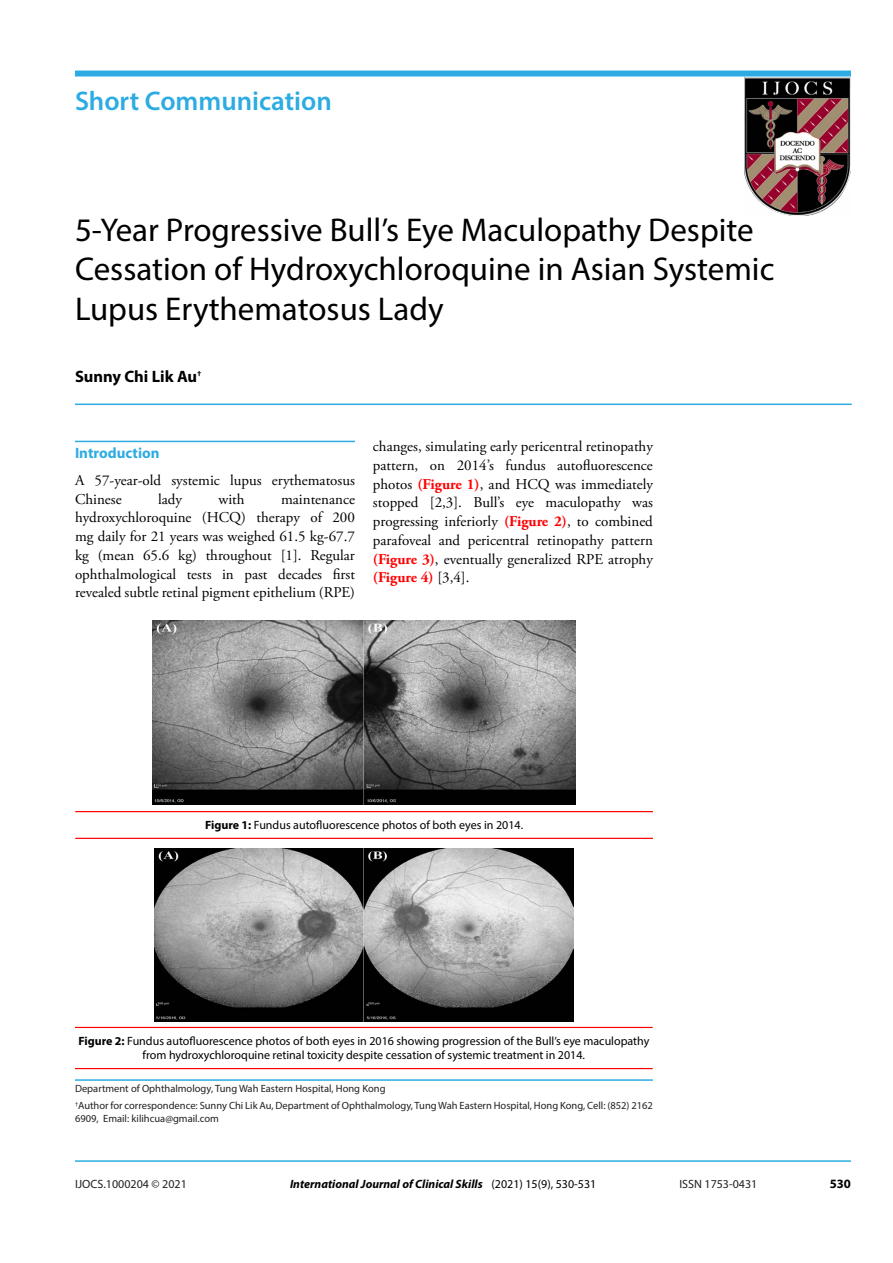
<style>
.page{position:relative;width:893px;height:1263px;background:#fff}
.page>*{position:absolute;margin:0;border:0;box-sizing:border-box;transform-origin:0 0}
.t1{font:33px/39.6px "Myriad Pro";color:#000}
.t2{font:600 27px "Myriad Pro";color:#2cace2}
.t3{font:700 16.5px "Myriad Pro";color:#000}
.t4{font:15px/18.8px "Adobe Garamond Pro";color:#000;text-align:justify}
.t5{font:700 15px "Myriad Pro";color:#2cace2}
.t6{font:700 12.75px "Myriad Pro";color:#000}
.t7{font:12px/14.4px "Myriad Pro";color:#000;text-align:center}
.t8{font:italic 700 12px "Myriad Pro";color:#000}
.t9{font:12px "Myriad Pro";color:#231f20}
.t10{font:10.5px/17px "Myriad Pro";color:#231f20}
.s1{font-weight:700;color:#f00}
.s2{font-weight:700}
.s3{font-weight:400;font-style:normal}
</style>
<div class="page">
<div style="left:75px;top:71px;width:776px;height:6px;background:#2cace2"></div>
<img style="left:744px;top:77px;width:107px;height:138px">
<hr style="left:75px;top:1160px;width:776px;height:2px;background:#2cace2">
<hr style="left:75px;top:1079px;width:578px;height:2px;background:#2cace2">
<hr style="left:75px;top:404px;width:777px;height:1px;background:#2cace2">
<hr style="left:75px;top:441px;width:280px;height:1px;background:#2cace2">
<hr style="left:75px;top:811px;width:578px;height:1px;background:#f00">
<hr style="left:75px;top:838px;width:578px;height:1px;background:#f00">
<img style="left:153px;top:621px;width:422px;height:183px">
<hr style="left:75px;top:1027px;width:578px;height:1px;background:#f00">
<hr style="left:75px;top:1068px;width:578px;height:1px;background:#f00">
<img style="left:154px;top:848px;width:419px;height:173px">
<h2 class="t2" style="left:75px;top:84px;width:258px">Short Communication</h2>
<h1 class="t1" style="left:75px;top:209px;width:701px">5-Year Progressive Bull’s Eye Maculopathy Despite<br>Cessation of Hydroxychloroquine in Asian Systemic<br>Lupus Erythematosus Lady</h1>
<p class="t3" style="left:75px;top:366px;width:128px">Sunny Chi Lik Au<sup>†</sup></p>
<p class="t5" style="left:75px;top:443px;width:86px">Introduction</p>
<p class="t4" style="left:75px;top:471px;width:281px">A 57-year-old systemic lupus erythematosus<br>Chinese</p>
<p class="t4" style="left:158px;top:490px;width:25px">lady</p>
<p class="t4" style="left:219px;top:490px;width:28px">with</p>
<p class="t4" style="left:75px;top:490px;width:281px;text-indent:206px">maintenance hydroxychloroquine (HCQ) therapy of 200 mg daily for 21 years was weighed 61.5 kg-67.7 kg (mean 65.6 kg) throughout [1]. Regular ophthalmological tests in past decades first revealed subtle retinal pigment epithelium (RPE)</p>
<p class="t4" style="left:373px;top:437px;width:281px">changes, simulating early pericentral retinopathy pattern, on 2014’s fundus autofluorescence photos <span class="s1">(Figure 1)</span>, and HCQ was immediately stopped [2,3]. Bull’s eye maculopathy was progressing inferiorly <span class="s1">(Figure 2)</span>, to combined parafoveal and pericentral retinopathy pattern <span class="s1">(Figure 3)</span>, eventually generalized RPE atrophy <span class="s1">(Figure 4)</span> [3,4].</p>
<p class="t7" style="left:205px;top:818px;width:320px"><span class="s2">Figure 1:</span> Fundus autofluorescence photos of both eyes in 2014.</p>
<p class="t7" style="left:78px;top:1034px;width:573px"><span class="s2">Figure 2:</span> Fundus autofluorescence photos of both eyes in 2016 showing progression of the Bull’s eye maculopathy from hydroxychloroquine retinal toxicity despite cessation of systemic treatment in 2014.</p>
<p class="t10" style="left:75px;top:1080px;width:579px">Department of Ophthalmology, Tung Wah Eastern Hospital, Hong Kong<br><sup>†</sup>Author for correspondence: Sunny Chi Lik Au, Department of Ophthalmology, Tung Wah Eastern Hospital, Hong Kong, Cell: (852) 2162</p>
<p class="t10" style="left:75px;top:1110px;width:145px">6909, Email: kilihcua@gmail.com</p>
<p class="t9" style="left:75px;top:1176px;width:113px">IJOCS.1000204 © 2021</p>
<p class="t8" style="left:290px;top:1176px;width:308px">International Journal of Clinical Skills <span class="s3">(2021) 15(9), 530-531</span></p>
<p class="t9" style="left:679px;top:1176px;width:80px">ISSN 1753-0431</p>
<p class="t6" style="left:830px;top:1176px;width:23px">530</p>
</div>
